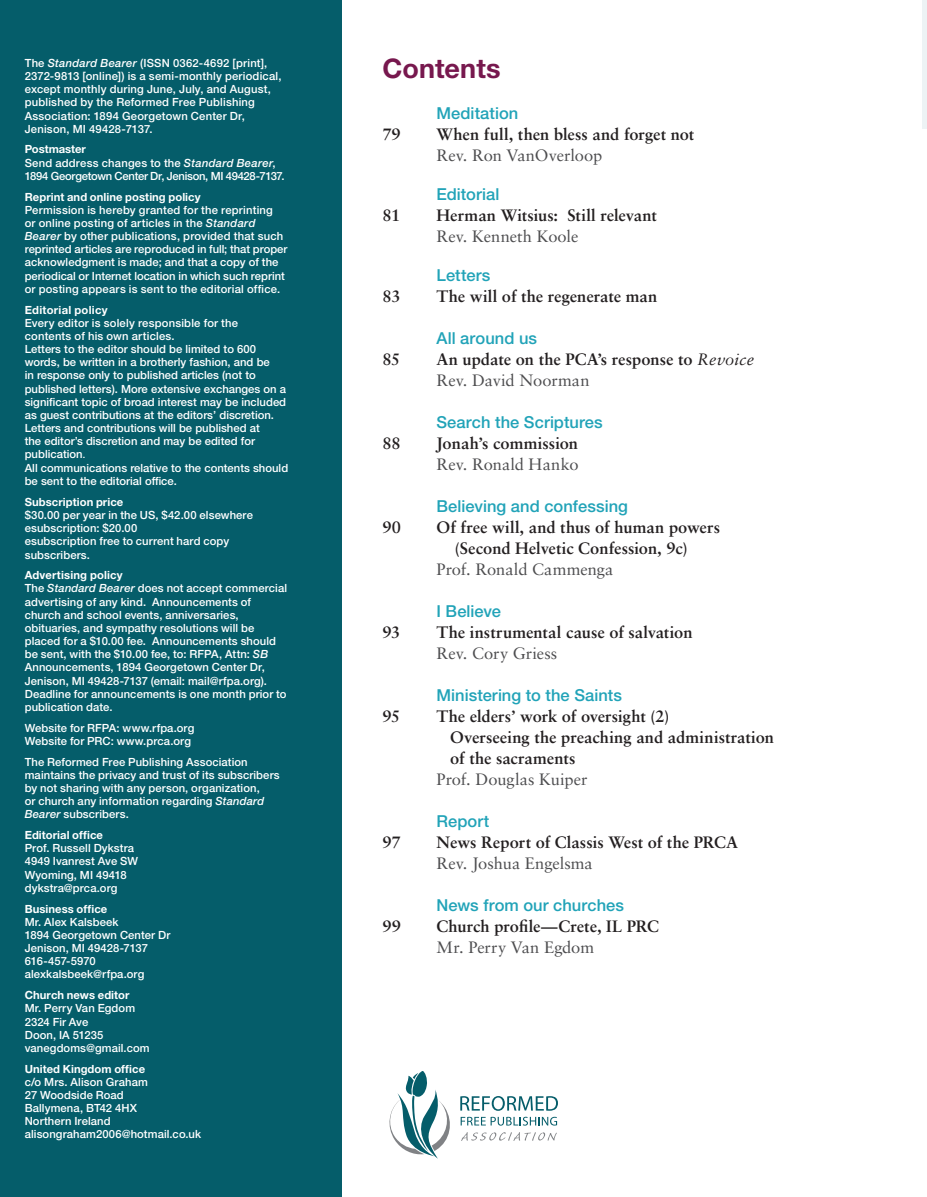
<style>
.page{position:relative;width:927px;height:1197px;background:#fff}
.page>*{position:absolute;margin:0;border:0;box-sizing:border-box;transform-origin:0 0}
.t1{font:700 27px "Helvetica Neue LT Std";color:#77184e}
.t2{font:700 16.5px/21px "Sabon LT Std";color:#231f20}
.t3{font:16.5px "Sabon LT Std";color:#4d4d4f}
.t4{font:500 16.5px "Helvetica Neue LT Std";letter-spacing:.005em;color:#21a3b8}
.t5{font:500 11.25px/13.2px "Helvetica Neue LT Std";letter-spacing:.005em;color:#fff}
.t6{font:700 11.25px "Helvetica Neue LT Std";letter-spacing:.005em;color:#fff}
.t7{font:500 11.25px/13.2px "Helvetica Neue LT Std";letter-spacing:-.02em;color:#fff}
.t8{font:700 11.25px "Helvetica Neue LT Std";letter-spacing:.025em;color:#fff}
.s1{font-style:italic}
.s2{font-weight:700}
.s3{font-size:9px}
.s4{font-weight:400;font-style:italic}
.s5{font-weight:400;color:#4d4d4f}
</style>
<div class="page">
<div style="left:922px;top:0;width:5px;height:129px;background:#edf3f5"></div>
<svg style="left:460px;top:1096px;width:98px;height:15px"></svg>
<svg style="left:461px;top:1117px;width:96px;height:9px"></svg>
<svg style="left:461px;top:1132px;width:96px;height:9px"></svg>
<svg style="left:389px;top:1071px;width:61px;height:88px"></svg>
<div style="left:0;top:0;width:342px;height:1197px;background:#055d6a"></div>
<p class="t5" style="left:25px;top:56px;width:258px">The <span class="s1">Standard Bearer</span> (ISSN 0362-4692 [print], 2372-9813 [online]) is a semi-monthly periodical, except monthly during June, July, and August, published by the Reformed Free Publishing Association: 1894 Georgetown Center Dr, Jenison, MI 49428-7137.</p>
<p class="t7" style="left:25px;top:143px;width:261px"><span class="s2">Postmaster<br></span>Send address changes to the <span class="s1">Standard Bearer</span>,<br>1894 Georgetown Center Dr, Jenison, MI 49428-7137.</p>
<p class="t6" style="left:25px;top:190px;width:177px">Reprint and online posting policy</p>
<p class="t5" style="left:25px;top:203px;width:264px">Permission is hereby granted for the reprinting<br>or online posting of articles in the <span class="s1">Standard Bearer</span> by other publications, provided that such reprinted articles are reproduced in full; that proper acknowledgment is made; and that a copy of the periodical or Internet location in which such reprint or posting appears is sent to the editorial office.</p>
<p class="t8" style="left:25px;top:303px;width:84px">Editorial policy</p>
<p class="t5" style="left:25px;top:316px;width:265px">Every editor is solely responsible for the<br>contents of his own articles.<br>Letters to the editor should be limited to 600 words, be written in a brotherly fashion, and be<br>in response only to published articles (not to published letters). More extensive exchanges on a significant topic of broad interest may be included as guest contributions at the editors’ discretion.<br>Letters and contributions will be published at<br>the editor’s discretion and may be edited for publication<span class="s3">.<br></span>All communications relative to the contents should be sent to the editorial office.</p>
<p class="t6" style="left:25px;top:495px;width:100px">Subscription price</p>
<p class="t5" style="left:25px;top:508px;width:230px">$30.00 per year in the US, $42.00 elsewhere esubscription: $20.00<br>esubscription free to current hard copy subscribers.</p>
<p class="t5" style="left:25px;top:569px;width:264px"><span class="s2">Advertising policy<br></span>The <span class="s1">Standard Bearer</span> does not accept commercial advertising of any kind. Announcements of church and school events, anniversaries, obituaries, and sympathy resolutions will be placed for a $10.00 fee. Announcements should be sent, with the $10.00 fee, to: RFPA, Attn: <span class="s1">SB </span>Announcements, 1894 Georgetown Center Dr, Jenison, MI 49428-7137 (email: mail@rfpa.org).<br>Deadline for announcements is one month prior to publication date.</p>
<p class="t5" style="left:25px;top:721px;width:171px">Website for RFPA: www.rfpa.org<br>Website for PRC: www.prca.org</p>
<p class="t5" style="left:25px;top:755px;width:257px">The Reformed Free Publishing Association maintains the privacy and trust of its subscribers by not sharing with any person, organization,<br>or church any information regarding <span class="s1">Standard Bearer</span> subscribers.</p>
<p class="t6" style="left:25px;top:828px;width:80px">Editorial office</p>
<p class="t5" style="left:25px;top:842px;width:115px">Prof. Russell Dykstra<br>4949 Ivanrest Ave SW<br>Wyoming, MI 49418 dykstra@prca.org</p>
<p class="t6" style="left:25px;top:902px;width:84px">Business office</p>
<p class="t5" style="left:25px;top:915px;width:147px">Mr. Alex Kalsbeek<br>1894 Georgetown Center Dr<br>Jenison, MI 49428-7137<br>616-457-5970 alexkalsbeek@rfpa.org</p>
<p class="t6" style="left:25px;top:988px;width:106px">Church news editor</p>
<p class="t5" style="left:25px;top:1002px;width:126px">Mr. Perry Van Egdom<br>2324 Fir Ave<br>Doon, IA 51235 vanegdoms@gmail.com</p>
<p class="t6" style="left:25px;top:1062px;width:122px">United Kingdom office</p>
<p class="t5" style="left:25px;top:1075px;width:178px">c/o Mrs. Alison Graham<br>27 Woodside Road<br>Ballymena, BT42 4HX<br>Northern Ireland alisongraham2006@hotmail.co.uk</p>
<h1 class="t1" style="left:382px;top:51px;width:120px">Contents</h1>
<h2 class="t4" style="left:437px;top:103px;width:83px">Meditation</h2>
<h2 class="t2" style="left:382px;top:123px;width:20px">79</h2>
<h2 class="t2" style="left:437px;top:123px;width:259px">When full, then bless and forget not</h2>
<h2 class="t3" style="left:437px;top:145px;width:167px">Rev. Ron VanOverloop</h2>
<h2 class="t4" style="left:437px;top:184px;width:64px">Editorial</h2>
<h2 class="t2" style="left:382px;top:204px;width:19px">81</h2>
<h2 class="t2" style="left:437px;top:204px;width:222px">Herman Witsius: Still relevant</h2>
<h2 class="t3" style="left:437px;top:226px;width:143px">Rev. Kenneth Koole</h2>
<h2 class="t4" style="left:437px;top:265px;width:55px">Letters</h2>
<h2 class="t2" style="left:382px;top:285px;width:20px">83</h2>
<h2 class="t2" style="left:437px;top:285px;width:222px">The will of the regenerate man</h2>
<h2 class="t4" style="left:437px;top:328px;width:102px">All around us</h2>
<h2 class="t2" style="left:382px;top:348px;width:19px">85</h2>
<h2 class="t2" style="left:437px;top:348px;width:319px">An update on the PCA’s response to <span class="s4">Revoice<br></span><span class="s5">Rev. David Noorman</span></h2>
<h2 class="t4" style="left:437px;top:412px;width:168px">Search the Scriptures</h2>
<h2 class="t2" style="left:382px;top:432px;width:20px">88</h2>
<h2 class="t2" style="left:436px;top:432px;width:143px">Jonah’s commission</h2>
<h2 class="t3" style="left:436px;top:454px;width:144px">Rev. Ronald Hanko</h2>
<h2 class="t4" style="left:436px;top:496px;width:193px">Believing and confessing</h2>
<h2 class="t2" style="left:382px;top:516px;width:20px">90</h2>
<h2 class="t2" style="left:455px;top:516px;width:267px;text-indent:-18px">Of free will, and thus of human powers (Second Helvetic Confession, 9c)</h2>
<h2 class="t3" style="left:436px;top:559px;width:179px">Prof. Ronald Cammenga</h2>
<h2 class="t4" style="left:436px;top:601px;width:66px">I Believe</h2>
<h2 class="t2" style="left:382px;top:621px;width:19px">93</h2>
<h2 class="t2" style="left:436px;top:621px;width:258px">The instrumental cause of salvation</h2>
<h2 class="t3" style="left:436px;top:643px;width:122px">Rev. Cory Griess</h2>
<h2 class="t4" style="left:436px;top:685px;width:187px">Ministering to the Saints</h2>
<h2 class="t2" style="left:382px;top:705px;width:19px">95</h2>
<h2 class="t2" style="left:450px;top:705px;width:325px;text-indent:-14px">The elders’ work of oversight (2)<br>Overseeing the preaching and administration of the sacraments</h2>
<h2 class="t3" style="left:436px;top:769px;width:152px">Prof. Douglas Kuiper</h2>
<h2 class="t4" style="left:436px;top:811px;width:54px">Report</h2>
<h2 class="t2" style="left:382px;top:831px;width:20px">97</h2>
<h2 class="t2" style="left:436px;top:831px;width:303px">News Report of Classis West of the PRCA</h2>
<h2 class="t3" style="left:436px;top:853px;width:158px">Rev. Joshua Engelsma</h2>
<h2 class="t4" style="left:436px;top:895px;width:189px">News from our churches</h2>
<h2 class="t2" style="left:382px;top:915px;width:20px">99</h2>
<h2 class="t2" style="left:436px;top:915px;width:224px">Church profile—Crete, IL PRC</h2>
<h2 class="t3" style="left:436px;top:937px;width:159px">Mr. Perry Van Egdom</h2>
</div>
